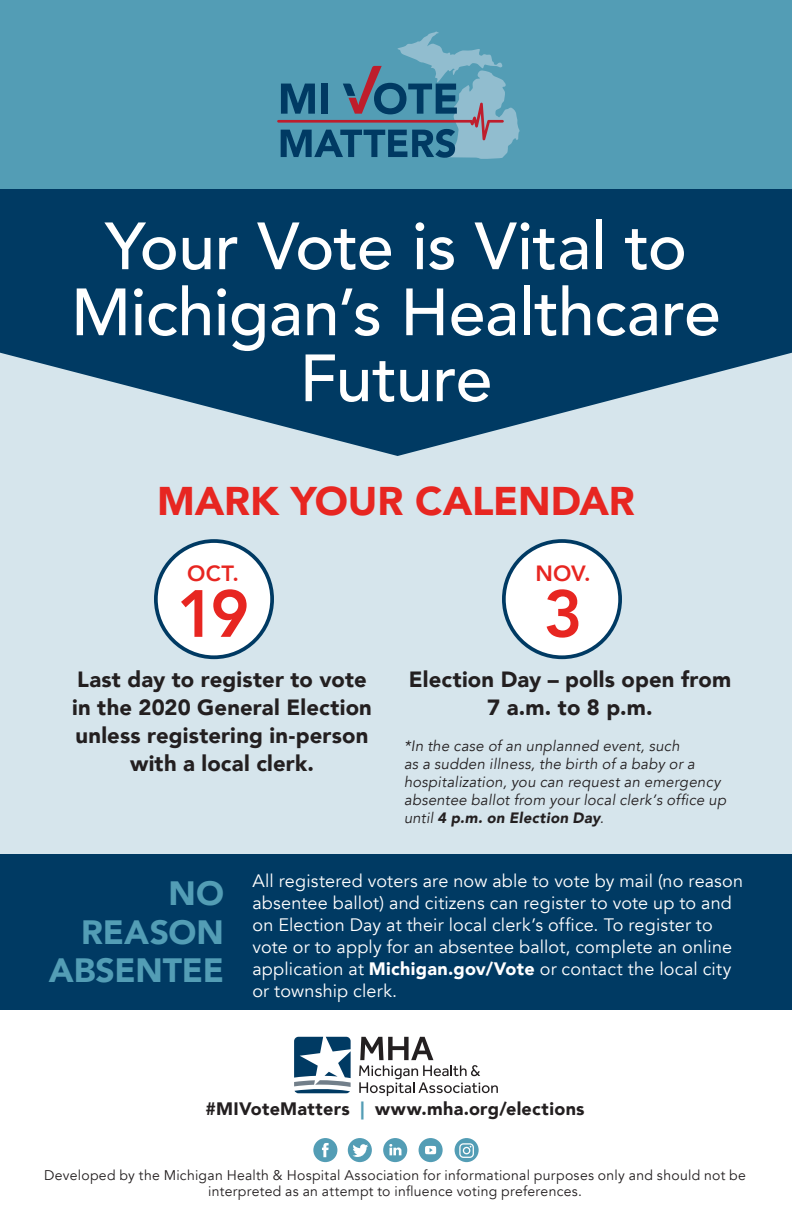
<style>
.page{position:relative;width:792px;height:1224px;background:#fff}
.page>*{position:absolute;margin:0;border:0;box-sizing:border-box;transform-origin:0 0}
.t1{font:500 66px/66px "Avenir";letter-spacing:-.005em;color:#fff;text-align:center}
.t2{font:800 66px "Avenir";color:#e72621}
.t3{font:900 40px "Avenir";letter-spacing:-.005em;color:#e72621}
.t4{font:900 33.6px/38.8px "Avenir";color:#539db5;text-align:right}
.t5{font:900 22px/28px "Avenir";letter-spacing:.01em;color:#231f20;text-align:center}
.t6{font:800 22px "Avenir";letter-spacing:.005em;color:#e72621}
.t7{font:18px/22px "Avenir";letter-spacing:.01em;color:#fff}
.t8{font:900 18px "Avenir";letter-spacing:.015em;color:#231f20}
.t9{font:italic 15px/18px "Avenir";letter-spacing:.02em;color:#231f20}
.t10{font:14px/16px "Avenir";letter-spacing:.02em;color:#231f20;text-align:center}
.s1{font-weight:900}
.s2{color:#539db5}
</style>
<div class="page">
<div style="left:0;top:252px;width:792px;height:680px;background:#d6e5ec"></div>
<div style="left:156px;top:541px;width:116px;height:116px;background:#fff;border-radius:50%"></div>
<div style="left:154px;top:539px;width:120px;height:120px;border:4px solid #003a63;border-radius:50%"></div>
<div style="left:504px;top:541px;width:116px;height:116px;background:#fff;border-radius:50%"></div>
<div style="left:502px;top:539px;width:120px;height:120px;border:4px solid #003a63;border-radius:50%"></div>
<div style="left:0;top:855px;width:792px;height:155px;background:#003a63"></div>
<svg style="left:294px;top:1037px;width:57px;height:56px"></svg>
<svg style="left:359px;top:1037px;width:139px;height:59px"></svg>
<svg style="left:313px;top:1138px;width:24px;height:24px"></svg>
<svg style="left:383px;top:1138px;width:24px;height:24px"></svg>
<svg style="left:419px;top:1138px;width:24px;height:24px"></svg>
<svg style="left:348px;top:1138px;width:24px;height:24px"></svg>
<svg style="left:455px;top:1138px;width:24px;height:24px"></svg>
<svg style="left:0;top:188px;width:792px;height:268px;fill:#003a63"></svg>
<div style="left:0;top:0;width:792px;height:188px;background:#539db5"></div>
<svg style="left:277px;top:32px;width:243px;height:127px"></svg>
<p class="t1" style="left:71px;top:210px;width:651px">Your Vote is Vital to<br>Michigan’s Healthcare<br>Future</p>
<p class="t3" style="left:157px;top:467px;width:479px">MARK YOUR CALENDAR</p>
<p class="t6" style="left:187px;top:556px;width:53px">OCT.</p>
<p class="t2" style="left:177px;top:563px;width:74px">19</p>
<p class="t5" style="left:72px;top:665px;width:301px">Last day to register to vote in the 2020 General Election unless registering in-person with a local clerk.</p>
<p class="t6" style="left:536px;top:556px;width:56px">NOV.</p>
<p class="t2" style="left:544px;top:563px;width:41px">3</p>
<p class="t5" style="left:409px;top:665px;width:324px">Election Day – polls open from<br>7 a.m. to 8 p.m.</p>
<p class="t9" style="left:404px;top:737px;width:324px">*In the case of an unplanned event, such<br>as a sudden illness, the birth of a baby or a hospitalization, you can request an emergency absentee ballot from your local clerk’s office up until <span class="s1">4 p.m. on Election Day</span>.</p>
<p class="t4" style="left:49px;top:873px;width:177px">NO<br>REASON<br>ABSENTEE</p>
<p class="t7" style="left:252px;top:870px;width:492px">All registered voters are now able to vote by mail (no reason absentee ballot) and citizens can register to vote up to and on Election Day at their local clerk’s office. To register to vote or to apply for an absentee ballot, complete an online application at <span class="s1">Michigan.gov/Vote</span> or contact the local city or township clerk.</p>
<p class="t8" style="left:206px;top:1093px;width:381px">#MIVoteMatters <span class="s2">|</span> www.mha.org/elections</p>
<p class="t10" style="left:44px;top:1167px;width:703px">Developed by the Michigan Health &amp; Hospital Association for informational purposes only and should not be interpreted as an attempt to influence voting preferences.</p>
</div>
